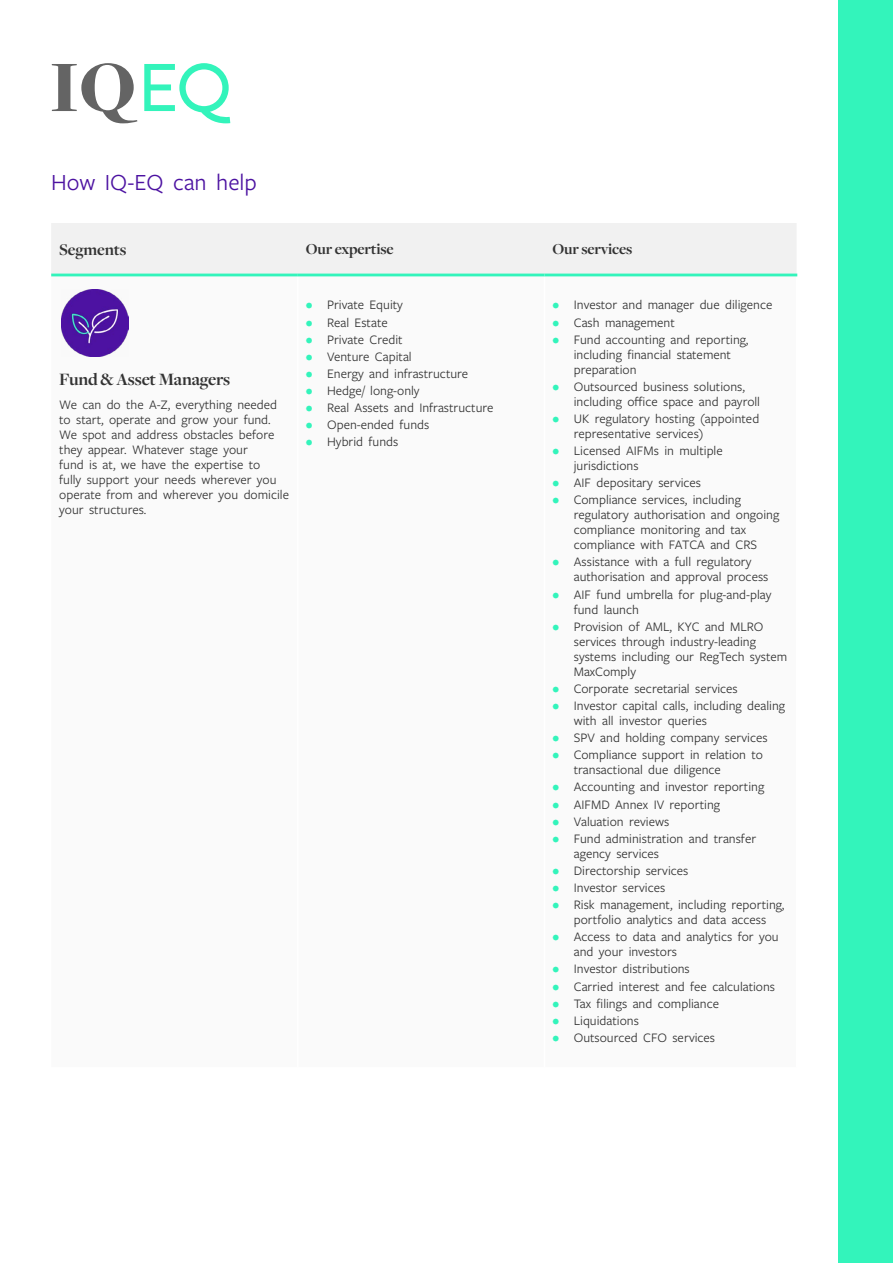
<style>
.page{position:relative;width:893px;height:1263px;background:#fff}
.page>*{position:absolute;margin:0;border:0;box-sizing:border-box;transform-origin:0 0}
.t1{font:24px "Freight Sans Pro";color:#4c12a1}
.t2{font:700 18px "Freight Disp Pro";letter-spacing:-.01em;color:#333}
.t3{font:700 16.95px "Freight Disp Pro";letter-spacing:-.01em;color:#333}
.t4{font:700 15.9px "Freight Disp Pro";letter-spacing:-.01em;color:#333}
.t5{font:13.5px/15px "Freight Sans Pro";color:#333}
.s1{font-size:15px;color:#33f4bb}
</style>
<div class="page">
<div style="left:839px;top:0;width:54px;height:1263px;background:#33f4bb"></div>
<svg style="left:52px;top:63px;width:85px;height:60px"></svg>
<svg style="left:144px;top:63px;width:86px;height:60px"></svg>
<div style="left:51px;top:223px;width:746px;height:51px;background:#f1f1f1"></div>
<hr style="left:51px;top:274px;width:247px;height:2px;background:#33f4bb">
<hr style="left:298px;top:274px;width:246px;height:2px;background:#33f4bb">
<hr style="left:544px;top:274px;width:253px;height:2px;background:#33f4bb">
<img style="left:62px;top:289px;width:67px;height:67px">
<h1 class="t1" style="left:51px;top:166px;width:207px">How IQ-EQ can help</h1>
<p class="t3" style="left:59px;top:238px;width:69px">Segments</p>
<p class="t4" style="left:306px;top:239px;width:89px">Our expertise</p>
<p class="t4" style="left:552px;top:239px;width:81px">Our services</p>
<h2 class="t2" style="left:59px;top:368px;width:173px">Fund &amp; Asset Managers</h2>
<p class="t5" style="left:59px;top:396px;width:231px">We can do the A-Z, everything needed to start, operate and grow your fund.<br>We spot and address obstacles before they appear. Whatever stage your<br>fund is at, we have the expertise to<br>fully support your needs wherever you operate from and wherever you domicile your structures.</p>
<p class="t5" style="left:306px;top:297px;width:99px"><span class="s1">•</span> Private Equity</p>
<p class="t5" style="left:306px;top:314px;width:83px"><span class="s1">•</span> Real Estate</p>
<p class="t5" style="left:306px;top:331px;width:98px"><span class="s1">•</span> Private Credit</p>
<p class="t5" style="left:306px;top:348px;width:107px"><span class="s1">•</span> Venture Capital</p>
<p class="t5" style="left:306px;top:365px;width:164px"><span class="s1">•</span> Energy and infrastructure</p>
<p class="t5" style="left:306px;top:383px;width:115px"><span class="s1">•</span> Hedge/ long-only</p>
<p class="t5" style="left:306px;top:400px;width:189px"><span class="s1">•</span> Real Assets and Infrastructure</p>
<p class="t5" style="left:306px;top:417px;width:125px"><span class="s1">•</span> Open-ended funds</p>
<p class="t5" style="left:306px;top:434px;width:94px"><span class="s1">•</span> Hybrid funds</p>
<p class="t5" style="left:552px;top:297px;width:221px"><span class="s1">•</span> Investor and manager due diligence</p>
<p class="t5" style="left:552px;top:314px;width:124px"><span class="s1">•</span> Cash management</p>
<p class="t5" style="left:574px;top:331px;width:176px;text-indent:-21px"><span class="s1">•</span> Fund accounting and reporting, including financial statement preparation</p>
<p class="t5" style="left:574px;top:378px;width:188px;text-indent:-21px"><span class="s1">•</span> Outsourced business solutions, including office space and payroll</p>
<p class="t5" style="left:574px;top:410px;width:187px;text-indent:-21px"><span class="s1">•</span> UK regulatory hosting (appointed representative services)</p>
<p class="t5" style="left:574px;top:443px;width:150px;text-indent:-21px"><span class="s1">•</span> Licensed AIFMs in multiple jurisdictions</p>
<p class="t5" style="left:552px;top:475px;width:150px"><span class="s1">•</span> AIF depositary services</p>
<p class="t5" style="left:574px;top:492px;width:207px;text-indent:-21px"><span class="s1">•</span> Compliance services, including regulatory authorisation and ongoing compliance monitoring and tax compliance with FATCA and CRS</p>
<p class="t5" style="left:574px;top:554px;width:196px;text-indent:-21px"><span class="s1">•</span> Assistance with a full regulatory authorisation and approval process</p>
<p class="t5" style="left:574px;top:586px;width:199px;text-indent:-21px"><span class="s1">•</span> AIF fund umbrella for plug-and-play fund launch</p>
<p class="t5" style="left:574px;top:618px;width:215px;text-indent:-21px"><span class="s1">•</span> Provision of AML, KYC and MLRO services through industry-leading systems including our RegTech system<br>MaxComply</p>
<p class="t5" style="left:552px;top:680px;width:187px"><span class="s1">•</span> Corporate secretarial services</p>
<p class="t5" style="left:574px;top:697px;width:213px;text-indent:-21px"><span class="s1">•</span> Investor capital calls, including dealing with all investor queries</p>
<p class="t5" style="left:552px;top:730px;width:217px"><span class="s1">•</span> SPV and holding company services</p>
<p class="t5" style="left:574px;top:747px;width:191px;text-indent:-21px"><span class="s1">•</span> Compliance support in relation to transactional due diligence</p>
<p class="t5" style="left:552px;top:779px;width:213px"><span class="s1">•</span> Accounting and investor reporting</p>
<p class="t5" style="left:552px;top:796px;width:169px"><span class="s1">•</span> AIFMD Annex IV reporting</p>
<p class="t5" style="left:552px;top:813px;width:118px"><span class="s1">•</span> Valuation reviews</p>
<p class="t5" style="left:574px;top:830px;width:184px;text-indent:-21px"><span class="s1">•</span> Fund administration and transfer agency services</p>
<p class="t5" style="left:552px;top:862px;width:137px"><span class="s1">•</span> Directorship services</p>
<p class="t5" style="left:552px;top:879px;width:114px"><span class="s1">•</span> Investor services</p>
<p class="t5" style="left:552px;top:897px;width:233px;text-align:center"><span class="s1">•</span> Risk management, including reporting, portfolio analytics and data access</p>
<p class="t5" style="left:574px;top:929px;width:206px;text-indent:-21px"><span class="s1">•</span> Access to data and analytics for you and your investors</p>
<p class="t5" style="left:552px;top:961px;width:139px"><span class="s1">•</span> Investor distributions</p>
<p class="t5" style="left:552px;top:978px;width:224px"><span class="s1">•</span> Carried interest and fee calculations</p>
<p class="t5" style="left:552px;top:995px;width:168px"><span class="s1">•</span> Tax filings and compliance</p>
<p class="t5" style="left:552px;top:1012px;width:88px"><span class="s1">•</span> Liquidations</p>
<p class="t5" style="left:552px;top:1029px;width:164px"><span class="s1">•</span> Outsourced CFO services</p>
</div>
